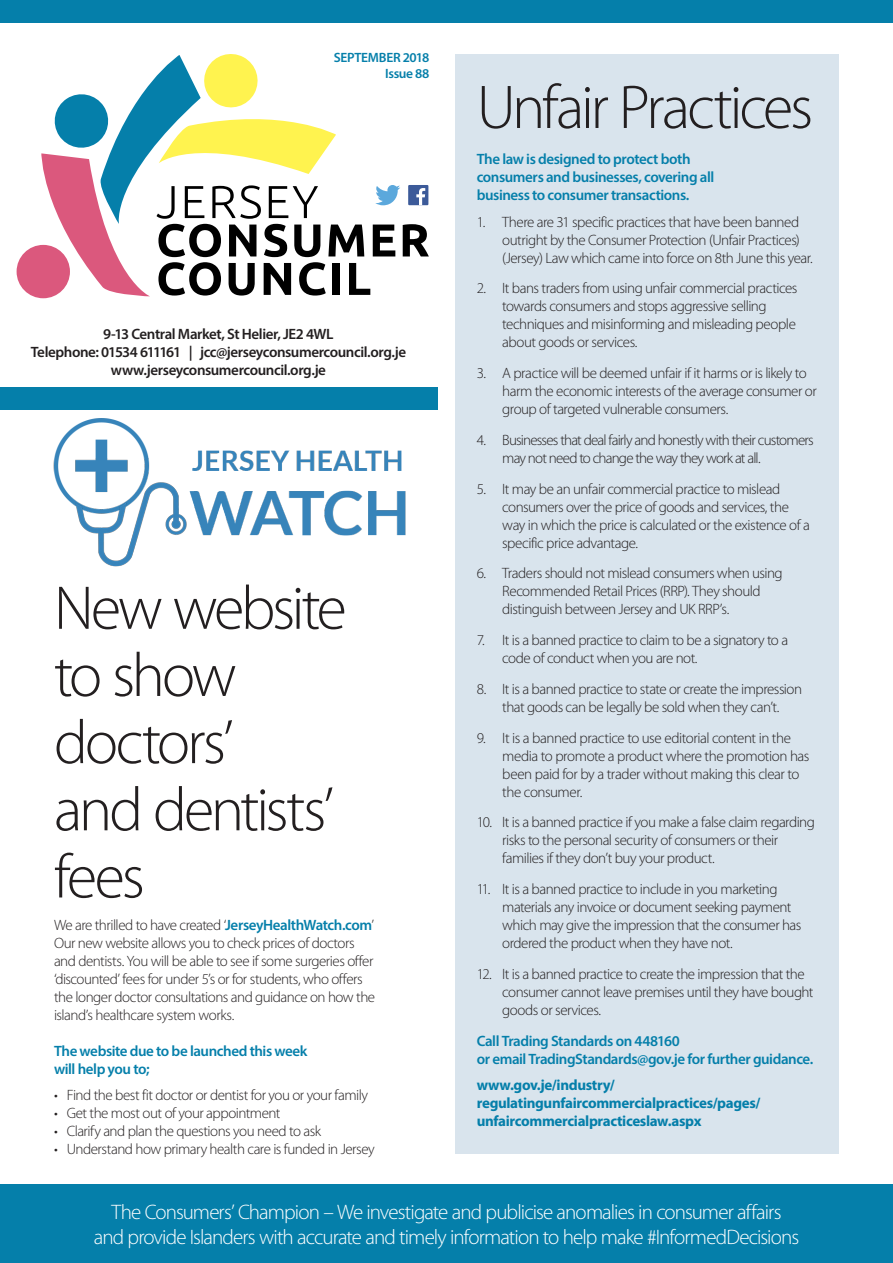
<style>
.page{position:relative;width:893px;height:1263px;background:#fff}
.page>*{position:absolute;margin:0;border:0;box-sizing:border-box;transform-origin:0 0}
.t1{font:300 62.25px/67.2px "Myriad Pro";letter-spacing:-.05em;color:#231f20}
.t2{font:300 21px "Myriad Pro";letter-spacing:-.045em;color:#fff}
.t3{font:300 15px/18px "Myriad Pro";letter-spacing:-.035em;color:#231f20}
.t4{font:600 15px/18px "Myriad Pro";letter-spacing:-.03em;color:#057faa}
.t5{font:600 15px "Myriad Pro";letter-spacing:-.03em;color:#231f20}
.t6{font:700 15px/18px "Myriad Pro";letter-spacing:-.025em;color:#057faa}
.t7{font:300 15px/18px "Myriad Pro";letter-spacing:-.055em;color:#231f20}
.t8{font:600 13.5px "Myriad Pro";letter-spacing:-.02em;color:#057faa}
.s1{font-weight:600;color:#057faa}
</style>
<div class="page">
<div style="left:0;top:1184px;width:893px;height:79px;background:#057faa"></div>
<div style="left:0;top:0;width:893px;height:22px;background:#057faa"></div>
<div style="left:0;top:387px;width:437px;height:22px;background:#057faa"></div>
<div style="left:17px;top:245px;width:53px;height:53px;background:#db587d;border-radius:50%"></div>
<img style="left:45px;top:409px;width:390px;height:158px">
<div style="left:455px;top:54px;width:384px;height:1099px;background:#d9e4ed"></div>
<svg style="left:41px;top:54px;width:388px;height:242px"></svg>
<p class="t8" style="left:334px;top:49px;width:97px">SEPTEMBER 2018</p>
<p class="t8" style="left:385px;top:65px;width:46px">Issue 88</p>
<p class="t5" style="left:103px;top:324px;width:232px">9-13 Central Market, St Helier, JE2 4WL</p>
<p class="t5" style="left:31px;top:342px;width:377px">Telephone: 01534 611161 | jcc@jerseyconsumercouncil.org.je</p>
<p class="t5" style="left:111px;top:360px;width:217px">www.jerseyconsumercouncil.org.je</p>
<p class="t1" style="left:54px;top:575px;width:294px">New website to show doctors’<br>and dentists’ fees</p>
<p class="t3" style="left:54px;top:916px;width:323px">We are thrilled to have created ‘<span class="s1">JerseyHealthWatch.com</span>’ Our new website allows you to check prices of doctors and dentists. You will be able to see if some surgeries offer ‘discounted’ fees for under 5’s or for students, who offers the longer doctor consultations and guidance on how the island’s healthcare system works.</p>
<p class="t4" style="left:54px;top:1041px;width:255px">The website due to be launched this week will help you to;</p>
<p class="t3" style="left:54px;top:1086px;width:316px">• Find the best fit doctor or dentist for you or your family</p>
<p class="t3" style="left:54px;top:1104px;width:228px">• Get the most out of your appointment</p>
<p class="t3" style="left:54px;top:1122px;width:269px">• Clarify and plan the questions you need to ask</p>
<p class="t3" style="left:54px;top:1140px;width:322px">• Understand how primary health care is funded in Jersey</p>
<p class="t1" style="left:477px;top:75px;width:338px">Unfair Practices</p>
<p class="t4" style="left:477px;top:150px;width:239px">The law is designed to protect both consumers and businesses, covering all business to consumer transactions.</p>
<p class="t3" style="left:502px;top:213px;width:312px;text-indent:-26px">1. There are 31 specific practices that have been banned outright by the Consumer Protection (Unfair Practices) (Jersey) Law which came into force on 8th June this year.</p>
<p class="t3" style="left:502px;top:279px;width:297px;text-indent:-26px">2. It bans traders from using unfair commercial practices towards consumers and stops aggressive selling techniques and misinforming and misleading people about goods or services.</p>
<p class="t3" style="left:502px;top:364px;width:316px;text-indent:-26px">3. A practice will be deemed unfair if it harms or is likely to harm the economic interests of the average consumer or group of targeted vulnerable consumers.</p>
<p class="t7" style="left:502px;top:431px;width:313px;text-indent:-26px">4. Businesses that deal fairly and honestly with their customers may not need to change the way they work at all.</p>
<p class="t3" style="left:502px;top:480px;width:309px;text-indent:-26px">5. It may be an unfair commercial practice to mislead consumers over the price of goods and services, the way in which the price is calculated or the existence of a specific price advantage.</p>
<p class="t3" style="left:502px;top:565px;width:282px;text-indent:-26px">6. Traders should not mislead consumers when using<br>Recommended Retail Prices (RRP). They should distinguish between Jersey and UK RRP’s.</p>
<p class="t3" style="left:502px;top:631px;width:287px;text-indent:-26px">7. It is a banned practice to claim to be a signatory to a code of conduct when you are not.</p>
<p class="t3" style="left:477px;top:680px;width:327px;text-align:center">8. It is a banned practice to state or create the impression that goods can be legally be sold when they can’t.</p>
<p class="t3" style="left:502px;top:729px;width:309px;text-indent:-26px">9. It is a banned practice to use editorial content in the media to promote a product where the promotion has been paid for by a trader without making this clear to the consumer.</p>
<p class="t3" style="left:502px;top:814px;width:314px;text-indent:-26px">10. It is a banned practice if you make a false claim regarding risks to the personal security of consumers or their families if they don’t buy your product.</p>
<p class="t3" style="left:502px;top:880px;width:301px;text-indent:-26px">11. It is a banned practice to include in you marketing materials any invoice or document seeking payment which may give the impression that the consumer has ordered the product when they have not.</p>
<p class="t3" style="left:502px;top:965px;width:313px;text-indent:-26px">12. It is a banned practice to create the impression that the consumer cannot leave premises until they have bought goods or services.</p>
<p class="t4" style="left:477px;top:1031px;width:338px">Call Trading Standards on 448160<br>or email TradingStandards@gov.je for further guidance.</p>
<p class="t6" style="left:477px;top:1076px;width:285px">www.gov.je/industry/ regulatingunfaircommercialpractices/pages/ unfaircommercialpracticeslaw.aspx</p>
<p class="t2" style="left:111px;top:1200px;width:672px">The Consumers’ Champion – We investigate and publicise anomalies in consumer affairs</p>
<p class="t2" style="left:94px;top:1225px;width:707px">and provide Islanders with accurate and timely information to help make #InformedDecisions</p>
</div>
